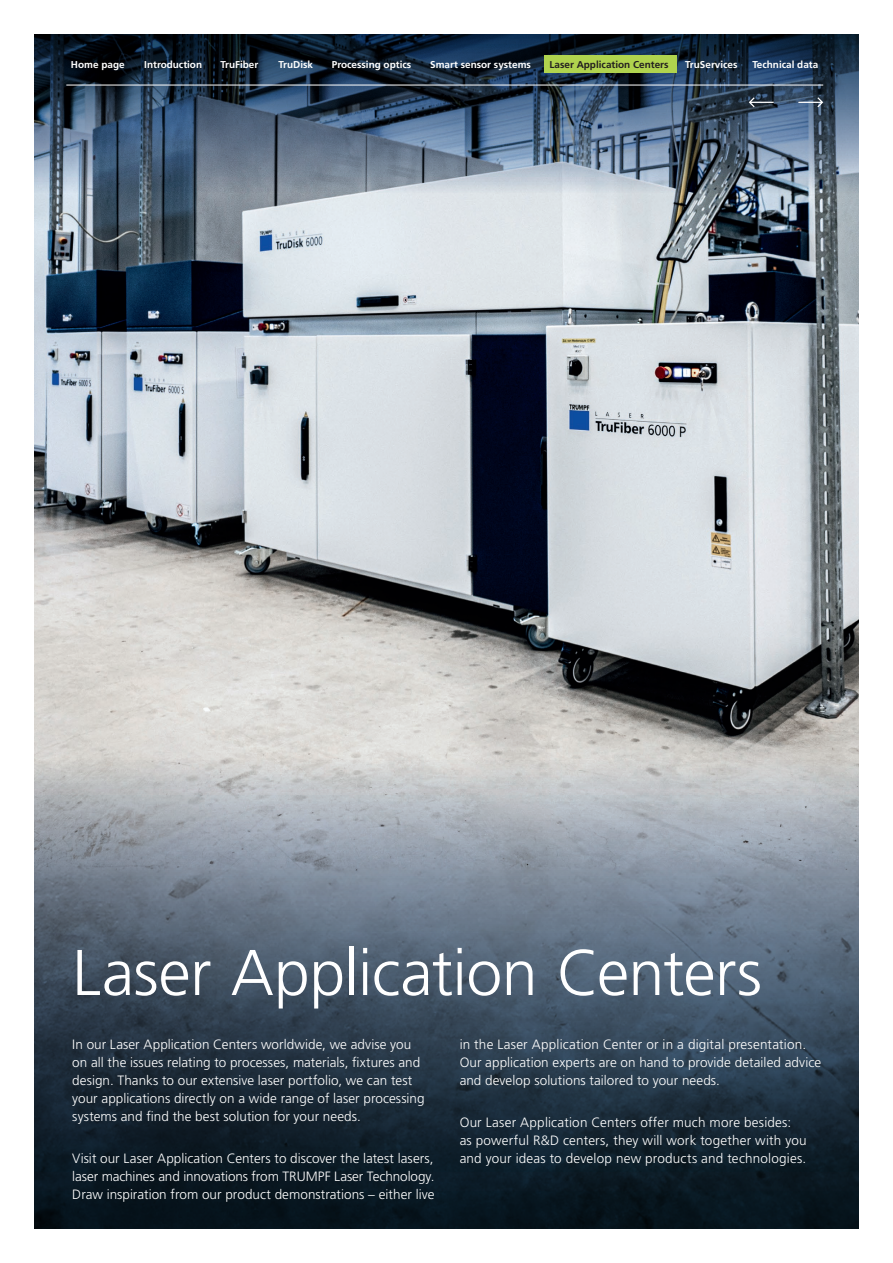
<style>
.page{position:relative;width:893px;height:1263px;background:#fff}
.page>*{position:absolute;margin:0;border:0;box-sizing:border-box;transform-origin:0 0}
.t1{font:300 64.5px "Frutiger LT Pro";letter-spacing:-.01em;color:#fff}
.t2{font:300 13.5px/18px "Frutiger LT Pro";letter-spacing:.005em;color:#fff}
.t3{font:700 9.9px "Frutiger LT Pro";color:#fff}
.t4{font:700 9.9px "Frutiger LT Pro";color:#231f20}
</style>
<div class="page">
<img style="left:34px;top:192px;width:825px;height:546px">
<svg style="left:34px;top:34px;width:825px;height:158px;background:#41546a"></svg>
<svg style="left:34px;top:738px;width:825px;height:491px;background:#55626e"></svg>
<hr style="left:66px;top:85px;width:757px;height:1px;background:#fff">
<svg style="left:798px;top:97px;width:25px;height:10px"></svg>
<svg style="left:749px;top:97px;width:25px;height:10px"></svg>
<div style="left:544px;top:55px;width:132px;height:18px;background:#b0d34e"></div>
<p class="t3" style="left:71px;top:59px;width:55px">Home page</p>
<p class="t3" style="left:144px;top:59px;width:59px">Introduction</p>
<p class="t3" style="left:220px;top:59px;width:39px">TruFiber</p>
<p class="t3" style="left:279px;top:59px;width:36px">TruDisk</p>
<p class="t3" style="left:332px;top:59px;width:81px">Processing optics</p>
<p class="t3" style="left:430px;top:59px;width:102px">Smart sensor systems</p>
<p class="t4" style="left:550px;top:59px;width:121px">Laser Application Centers</p>
<p class="t3" style="left:685px;top:59px;width:54px">TruServices</p>
<p class="t3" style="left:752px;top:59px;width:67px">Technical data</p>
<h1 class="t1" style="left:72px;top:935px;width:691px">Laser Application Centers</h1>
<p class="t2" style="left:72px;top:1035px;width:354px">In our Laser Application Centers worldwide, we advise you on all the issues relating to processes, materials, fixtures and design. Thanks to our extensive laser portfolio, we can test your applications directly on a wide range of laser processing systems and find the best solution for your needs.</p>
<p class="t2" style="left:72px;top:1149px;width:364px;text-align:justify">Visit our Laser Application Centers to discover the latest lasers, laser machines and innovations from TRUMPF Laser Technology.<br>Draw inspiration from our product demonstrations – either live</p>
<p class="t2" style="left:460px;top:1035px;width:363px">in the Laser Application Center or in a digital presentation.<br>Our application experts are on hand to provide detailed advice and develop solutions tailored to your needs.</p>
<p class="t2" style="left:460px;top:1113px;width:348px">Our Laser Application Centers offer much more besides: as powerful R&amp;D centers, they will work together with you and your ideas to develop new products and technologies.</p>
</div>
